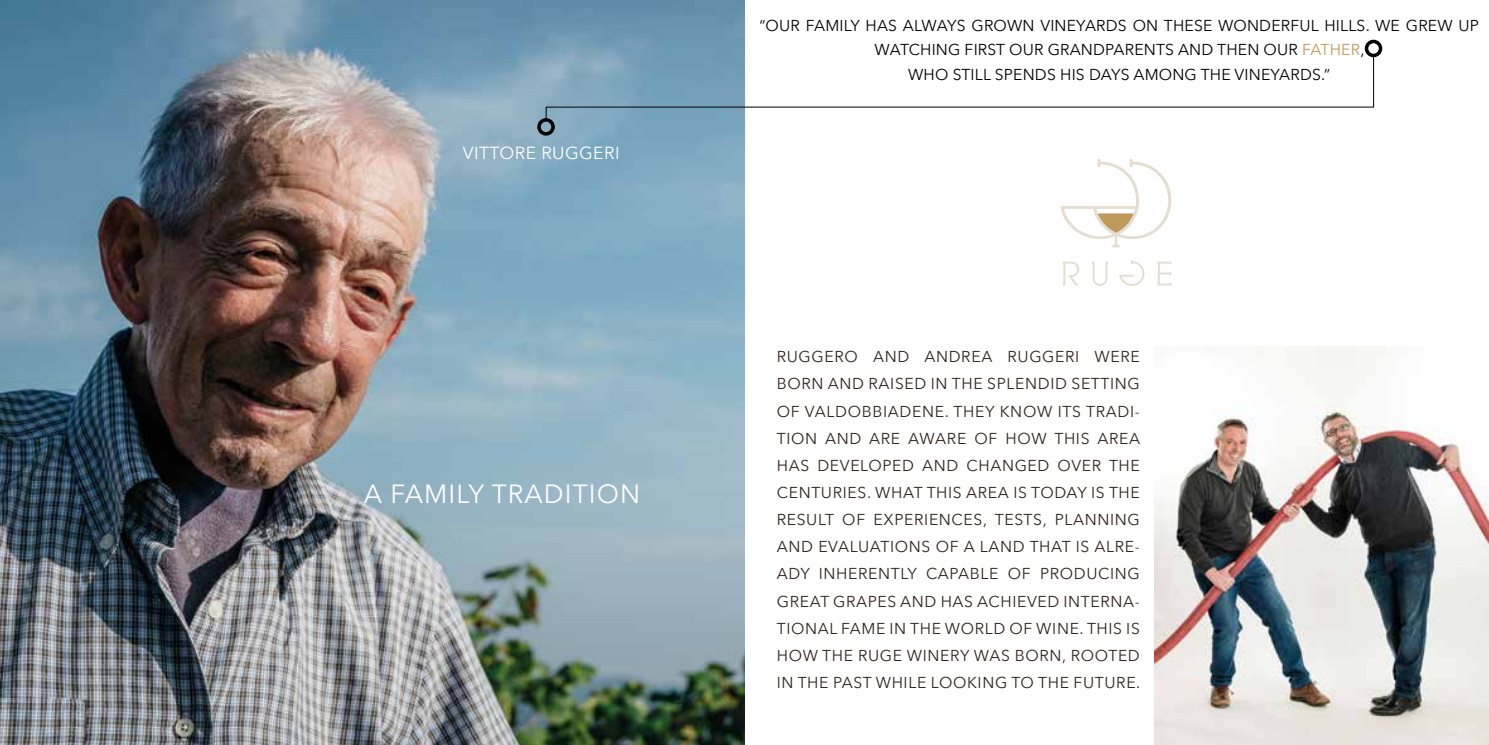
<style>
.page{position:relative;width:1489px;height:745px;background:#fff}
.page>*{position:absolute;margin:0;border:0;box-sizing:border-box;transform-origin:0 0}
.t1{font:26.25px "Avenir Next";letter-spacing:.04em;color:#fff}
.t2{font:17.5px "Avenir Next";letter-spacing:.025em;color:#fff}
.t3{font:15.75px/27.1px "Avenir Next";letter-spacing:.04em;color:#312421;text-align:justify}
.t4{font:15.75px/24.5px "Avenir Next";letter-spacing:.01em;color:#010202;text-align:center}
.s1{color:#c09a5c}
</style>
<div class="page">
<svg style="left:1062px;top:261px;width:17px;height:25px"></svg>
<svg style="left:1091px;top:261px;width:17px;height:25px"></svg>
<svg style="left:1157px;top:261px;width:14px;height:25px"></svg>
<svg style="left:1119px;top:260px;width:25px;height:26px"></svg>
<svg style="left:1060px;top:159px;width:111px;height:88px"></svg>
<img style="left:0;top:0;width:744px;height:744px">
<img style="left:1154px;top:346px;width:334px;height:398px">
<svg style="left:545px;top:55px;width:829px;height:66px"></svg>
<div style="left:1364px;top:40px;width:18px;height:17px;border:4px solid #000;border-radius:50%"></div>
<div style="left:537px;top:118px;width:17px;height:17px;border:4px solid #000;border-radius:50%"></div>
<p class="t2" style="left:463px;top:138px;width:158px">VITTORE RUGGERI</p>
<h1 class="t1" style="left:364px;top:471px;width:278px">A FAMILY TRADITION</h1>
<p class="t4" style="left:759px;top:12px;width:721px">“OUR FAMILY HAS ALWAYS GROWN VINEYARDS ON THESE WONDERFUL HILLS. WE GREW UP<br>WATCHING FIRST OUR GRANDPARENTS AND THEN OUR <span class="s1">FATHER</span>,<br>WHO STILL SPENDS HIS DAYS AMONG THE VINEYARDS.”</p>
<p class="t3" style="left:776px;top:342px;width:365px">RUGGERO AND ANDREA RUGGERI WERE BORN AND RAISED IN THE SPLENDID SETTING OF VALDOBBIADENE. THEY KNOW ITS TRADI-TION AND ARE AWARE OF HOW THIS AREA HAS DEVELOPED AND CHANGED OVER THE CENTURIES. WHAT THIS AREA IS TODAY IS THE RESULT OF EXPERIENCES, TESTS, PLANNING AND EVALUATIONS OF A LAND THAT IS ALRE-ADY INHERENTLY CAPABLE OF PRODUCING GREAT GRAPES AND HAS ACHIEVED INTERNA-TIONAL FAME IN THE WORLD OF WINE. THIS IS HOW THE RUGE WINERY WAS BORN, ROOTED IN THE PAST WHILE LOOKING TO THE FUTURE.</p>
</div>
